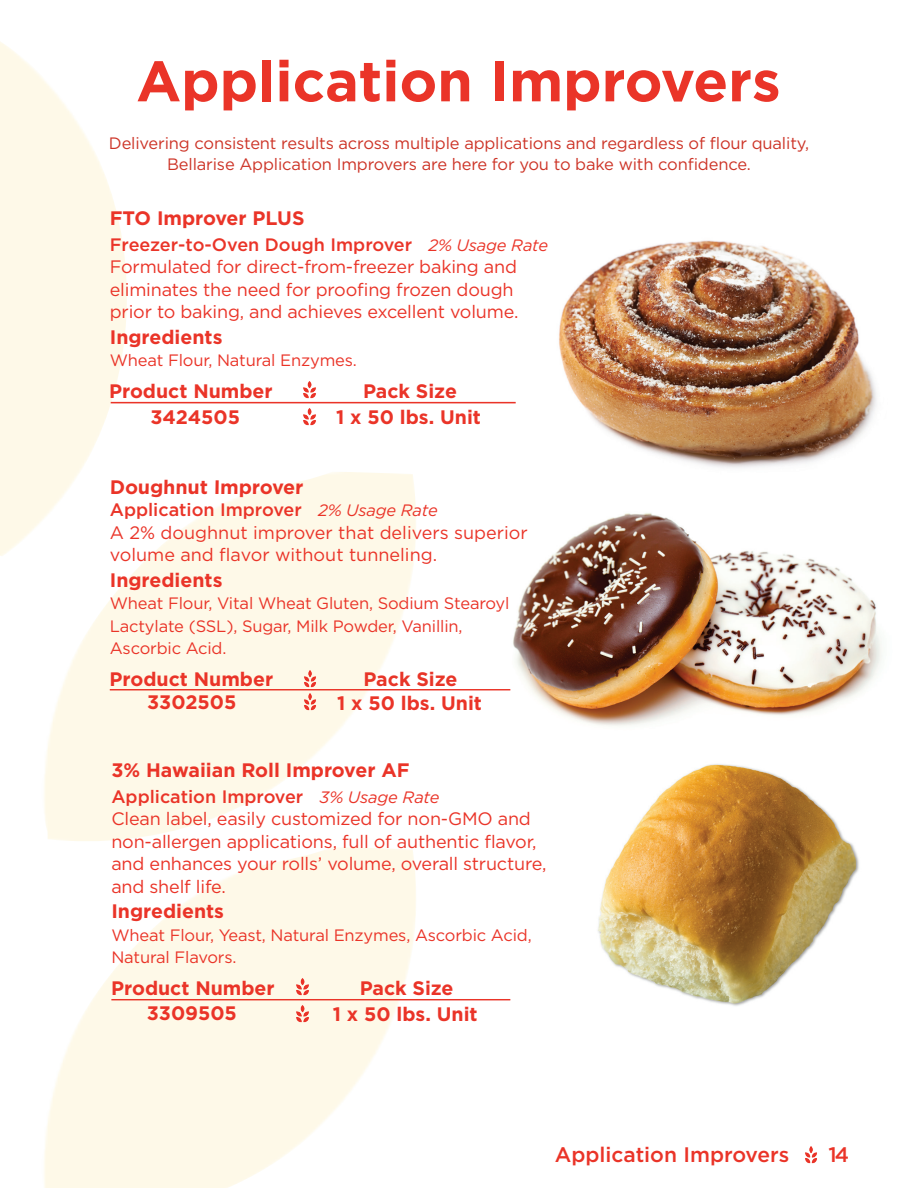
<style>
.page{position:relative;width:918px;height:1188px;background:#fff}
.page>*{position:absolute;margin:0;border:0;box-sizing:border-box;transform-origin:0 0}
.t1{font:700 57px "Gotham";color:#ea3428}
.t2{font:500 21px "Gotham";color:#ea3428}
.t3{font:700 19.5px/26.4px "Gotham";color:#ea3428;text-align:center}
.t4{font:700 19.5px "Gotham";color:#e83528}
.t5{font:18px/22.5px "Gotham";letter-spacing:-.01em;color:#ea3428}
.t6{font:16.5px/22.5px "Gotham";letter-spacing:-.01em;color:#ea3428}
.t7{font:16.5px/21px "Gotham";letter-spacing:-.01em;color:#cd3427;text-align:center}
.s1{font-weight:500}
.s2{font-style:italic;font-size:16.5px}
</style>
<div class="page">
<img style="left:504px;top:240px;width:373px;height:228px">
<hr style="left:111px;top:402px;width:405px;height:1px;background:#ea3428">
<img style="left:303px;top:408px;width:13px;height:17px">
<img style="left:303px;top:381px;width:13px;height:18px">
<hr style="left:111px;top:999px;width:399px;height:1px;background:#ea3428">
<img style="left:296px;top:1004px;width:13px;height:18px">
<img style="left:296px;top:978px;width:13px;height:18px">
<img style="left:483px;top:513px;width:399px;height:213px">
<hr style="left:110px;top:689px;width:400px;height:1px;background:#ea3428">
<img style="left:303px;top:669px;width:14px;height:18px">
<img style="left:303px;top:693px;width:14px;height:17px">
<img style="left:805px;top:1146px;width:12px;height:17px">
<img style="left:597px;top:764px;width:262px;height:242px">
<h1 class="t1" style="left:136px;top:48px;width:646px">Application Improvers</h1>
<p class="t7" style="left:109px;top:132px;width:702px">Delivering consistent results across multiple applications and regardless of flour quality,<br>Bellarise Application Improvers are here for you to bake with confidence.</p>
<p class="t3" style="left:110px;top:205px;width:196px">FTO Improver PLUS</p>
<p class="t5" style="left:110px;top:233px;width:440px"><span class="s1">Freezer-to-Oven Dough Improver</span> <span class="s2">2% Usage Rate </span>Formulated for direct-from-freezer baking and eliminates the need for proofing frozen dough prior to baking, and achieves excellent volume.</p>
<p class="t3" style="left:110px;top:323px;width:114px">Ingredients</p>
<p class="t6" style="left:110px;top:349px;width:249px">Wheat Flour, Natural Enzymes.</p>
<p class="t3" style="left:109px;top:377px;width:165px">Product Number</p>
<p class="t3" style="left:363px;top:377px;width:95px">Pack Size</p>
<p class="t3" style="left:150px;top:403px;width:91px">3424505</p>
<p class="t3" style="left:336px;top:403px;width:146px">1 x 50 lbs. Unit</p>
<p class="t3" style="left:110px;top:473px;width:195px">Doughnut Improver</p>
<p class="t5" style="left:110px;top:498px;width:419px"><span class="s1">Application Improver</span> <span class="s2">2% Usage Rate<br></span>A 2% doughnut improver that delivers superior volume and flavor without tunneling.</p>
<p class="t3" style="left:110px;top:566px;width:114px">Ingredients</p>
<p class="t6" style="left:110px;top:592px;width:401px">Wheat Flour, Vital Wheat Gluten, Sodium Stearoyl<br>Lactylate (SSL), Sugar, Milk Powder, Vanillin,<br>Ascorbic Acid.</p>
<p class="t3" style="left:110px;top:666px;width:165px">Product Number</p>
<p class="t4" style="left:363px;top:668px;width:95px">Pack Size</p>
<p class="t3" style="left:147px;top:689px;width:91px">3302505</p>
<p class="t3" style="left:337px;top:689px;width:146px">1 x 50 lbs. Unit</p>
<p class="t3" style="left:111px;top:756px;width:300px">3% Hawaiian Roll Improver AF</p>
<p class="t5" style="left:111px;top:785px;width:437px"><span class="s1">Application Improver</span> <span class="s2">3% Usage Rate<br></span>Clean label, easily customized for non-GMO and non-allergen applications, full of authentic flavor, and enhances your rolls’ volume, overall structure, and shelf life.</p>
<p class="t3" style="left:111px;top:897px;width:114px">Ingredients</p>
<p class="t6" style="left:111px;top:923px;width:422px">Wheat Flour, Yeast, Natural Enzymes, Ascorbic Acid,<br>Natural Flavors.</p>
<p class="t3" style="left:111px;top:974px;width:165px">Product Number</p>
<p class="t3" style="left:333px;top:974px;width:146px">Pack Size<br>1 x 50 lbs. Unit</p>
<p class="t3" style="left:147px;top:999px;width:92px">3309505</p>
<p class="t2" style="left:555px;top:1142px;width:236px">Application Improvers</p>
<p class="t2" style="left:829px;top:1142px;width:22px">14</p>
</div>
